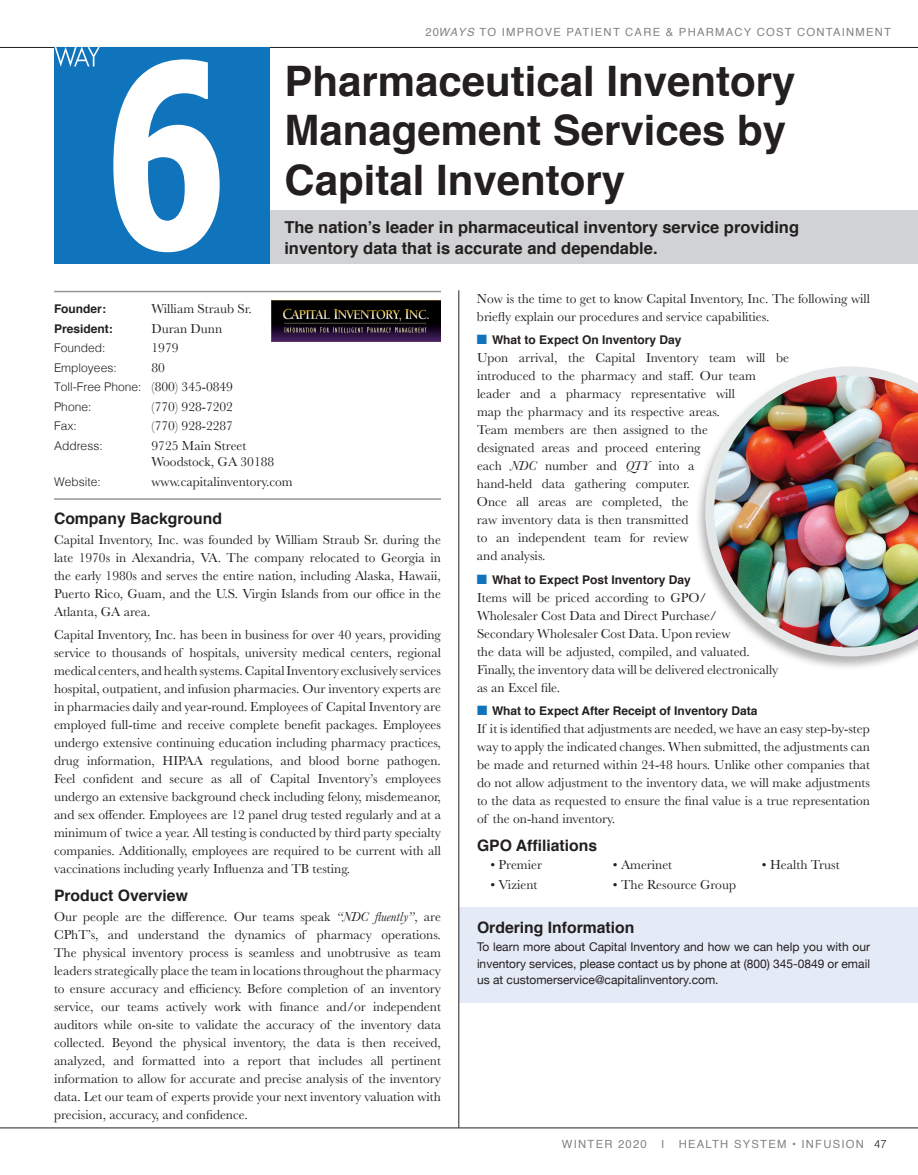
<style>
.page{position:relative;width:918px;height:1175px;background:#fff}
.page>*{position:absolute;margin:0;border:0;box-sizing:border-box;transform-origin:0 0}
.t1{font:700 42px/49.5px "Helvetica";color:#231f20}
.t2{font:700 16.5px/21px "Helvetica";color:#231f20}
.t3{font:700 15.75px "Helvetica";color:#231f20}
.t4{font:13.5px/18px "Baskerville";color:#231f20}
.t5{font:12px/16.5px "Helvetica Neue";color:#231f20;text-align:justify}
.t6{font:700 12px "Helvetica";color:#231f20}
.t7{font:300 12px/19.5px "Helvetica";color:#231f20}
.t8{font:11.25px "Helvetica";letter-spacing:.11em;color:#808285}
.s1{font-style:italic}
.s2{font-family:"Baskerville";font-weight:400;font-size:13.5px}
.s3{color:#1074bc}
.s4{font-weight:300;color:#231f20}
</style>
<div class="page">
<hr style="left:0;top:47px;width:918px;height:1px;background:#231f20">
<img style="left:272px;top:301px;width:169px;height:40px">
<div style="left:55px;top:210px;width:863px;height:53px;background:#d1d2d4"></div>
<hr style="left:54px;top:498px;width:387px;height:2px;background:#939598">
<div style="left:459px;top:907px;width:459px;height:95px;background:#e5ebf6"></div>
<div style="left:694px;top:365px;width:224px;height:306px;background:#231f20;opacity:.35"></div>
<img style="left:705px;top:366px;width:213px;height:290px">
<hr style="left:459px;top:290px;width:1px;height:837px;background:#231f20">
<hr style="left:54px;top:291px;width:387px;height:1px;background:#939598">
<div style="left:54px;top:47px;width:216px;height:216px;background:#1074bc"></div>
<svg style="left:113px;top:59px;width:107px;height:193px"></svg>
<svg style="left:55px;top:47px;width:45px;height:20px"></svg>
<hr style="left:0;top:1127px;width:918px;height:1px;background:#231f20">
<p class="t8" style="left:425px;top:23px;width:467px">20<span class="s1">WAYS</span> TO IMPROVE PATIENT CARE &amp; PHARMACY COST CONTAINMENT</p>
<h1 class="t1" style="left:284px;top:57px;width:513px">Pharmaceutical Inventory<br>Management Services by<br>Capital Inventory</h1>
<p class="t2" style="left:284px;top:216px;width:516px">The nation’s leader in pharmaceutical inventory service providing inventory data that is accurate and dependable.</p>
<p class="t6" style="left:54px;top:299px;width:53px">Founder:</p>
<p class="t4" style="left:151px;top:300px;width:102px">William Straub Sr.</p>
<p class="t6" style="left:54px;top:319px;width:60px">President:</p>
<p class="t4" style="left:151px;top:319px;width:72px">Duran Dunn</p>
<p class="t7" style="left:54px;top:337px;width:53px">Founded:</p>
<p class="t4" style="left:152px;top:339px;width:28px">1979</p>
<p class="t7" style="left:54px;top:357px;width:64px">Employees:</p>
<p class="t4" style="left:152px;top:358px;width:15px">80</p>
<p class="t7" style="left:54px;top:376px;width:181px">Toll-Free Phone: <span class="s2">(800) 345-0849<br></span>Phone:</p>
<p class="t4" style="left:151px;top:397px;width:83px">(770) 928-7202</p>
<p class="t7" style="left:54px;top:415px;width:24px">Fax:</p>
<p class="t4" style="left:151px;top:417px;width:83px">(770) 928-2287</p>
<p class="t7" style="left:54px;top:435px;width:50px">Address:</p>
<p class="t4" style="left:152px;top:437px;width:124px;line-height:16.5px">9725 Main Street<br>Woodstock, GA 30188</p>
<p class="t7" style="left:54px;top:471px;width:48px">Website:</p>
<p class="t4" style="left:151px;top:472px;width:143px">www.capitalinventory.com</p>
<p class="t3" style="left:54px;top:506px;width:170px">Company Background</p>
<p class="t4" style="left:54px;top:530px;width:389px;text-align:justify">Capital Inventory, Inc. was founded by William Straub Sr. during the late 1970s in Alexandria, VA. The company relocated to Georgia in the early 1980s and serves the entire nation, including Alaska, Hawaii, Puerto Rico, Guam, and the U.S. Virgin Islands from our office in the Atlanta, GA area.</p>
<p class="t4" style="left:54px;top:626px;width:389px;text-align:justify">Capital Inventory, Inc. has been in business for over 40 years, providing service to thousands of hospitals, university medical centers, regional medical centers, and health systems. Capital Inventory exclusively services hospital, outpatient, and infusion pharmacies. Our inventory experts are in pharmacies daily and year-round. Employees of Capital Inventory are employed full-time and receive complete benefit packages. Employees undergo extensive continuing education including pharmacy practices, drug information, HIPAA regulations, and blood borne pathogen.<br>Feel confident and secure as all of Capital Inventory’s employees undergo an extensive background check including felony, misdemeanor, and sex offender. Employees are 12 panel drug tested regularly and at a minimum of twice a year. All testing is conducted by third party specialty companies. Additionally, employees are required to be current with all vaccinations including yearly Influenza and TB testing.</p>
<p class="t3" style="left:54px;top:882px;width:135px">Product Overview</p>
<p class="t4" style="left:54px;top:907px;width:389px;text-align:justify">Our people are the difference. Our teams speak <span class="s1">“NDC fluently”</span>, are CPhT’s, and understand the dynamics of pharmacy operations.<br>The physical inventory process is seamless and unobtrusive as team leaders strategically place the team in locations throughout the pharmacy to ensure accuracy and efficiency. Before completion of an inventory service, our teams actively work with finance and/or independent auditors while on-site to validate the accuracy of the inventory data collected. Beyond the physical inventory, the data is then received, analyzed, and formatted into a report that includes all pertinent information to allow for accurate and precise analysis of the inventory data. Let our team of experts provide your next inventory valuation with precision, accuracy, and confidence.</p>
<p class="t4" style="left:477px;top:290px;width:395px">Now is the time to get to know Capital Inventory, Inc. The following will briefly explain our procedures and service capabilities.</p>
<p class="t6" style="left:477px;top:330px;width:206px"><span class="s3">■</span> What to Expect On Inventory Day</p>
<p class="t4" style="left:477px;top:349px;width:314px">Upon arrival, the Capital Inventory team will be introduced to the pharmacy and staff. Our team leader and a pharmacy representative will<br>map the pharmacy and its respective areas.<br>Team members are then assigned to the<br>designated areas and proceed entering<br>each <span class="s1">NDC</span> number and <span class="s1">QTY</span> into a<br>hand-held data gathering computer.<br>Once all areas are completed, the<br>raw inventory data is then transmitted<br>to an independent team for review<br>and analysis.</p>
<p class="t6" style="left:477px;top:570px;width:215px"><span class="s3">■</span> What to Expect Post Inventory Day</p>
<p class="t4" style="left:477px;top:588px;width:303px">Items will be priced according to GPO/<br>Wholesaler Cost Data and Direct Purchase/<br>Secondary Wholesaler Cost Data. Upon review<br>the data will be adjusted, compiled, and valuated.<br>Finally, the inventory data will be delivered electronically as an Excel file.</p>
<p class="t6" style="left:477px;top:701px;width:282px"><span class="s3">■</span> What to Expect After Receipt of Inventory Data</p>
<p class="t4" style="left:477px;top:720px;width:395px;text-align:justify">If it is identified that adjustments are needed, we have an easy step-by-step way to apply the indicated changes. When submitted, the adjustments can be made and returned within 24-48 hours. Unlike other companies that do not allow adjustment to the inventory data, we will make adjustments to the data as requested to ensure the final value is a true representation of the on-hand inventory.</p>
<p class="t3" style="left:477px;top:833px;width:122px">GPO Affiliations</p>
<p class="t4" style="left:490px;top:856px;width:53px">• Premier</p>
<p class="t4" style="left:490px;top:875px;width:49px">• Vizient</p>
<p class="t4" style="left:613px;top:856px;width:61px">• Amerinet</p>
<p class="t4" style="left:613px;top:875px;width:125px">• The Resource Group</p>
<p class="t4" style="left:762px;top:856px;width:79px">• Health Trust</p>
<p class="t3" style="left:477px;top:915px;width:159px">Ordering Information</p>
<p class="t5" style="left:477px;top:939px;width:395px">To learn more about Capital Inventory and how we can help you with our inventory services, please contact us by phone at (800) 345-0849 or email us at customerservice@capitalinventory.com.</p>
<p class="t8" style="left:562px;top:1135px;width:86px">WINTER 2020</p>
<p class="t8" style="left:661px;top:1135px;width:5px">I</p>
<p class="t8" style="left:679px;top:1135px;width:209px">HEALTH SYSTEM • INFUSION <span class="s4">47</span></p>
</div>
